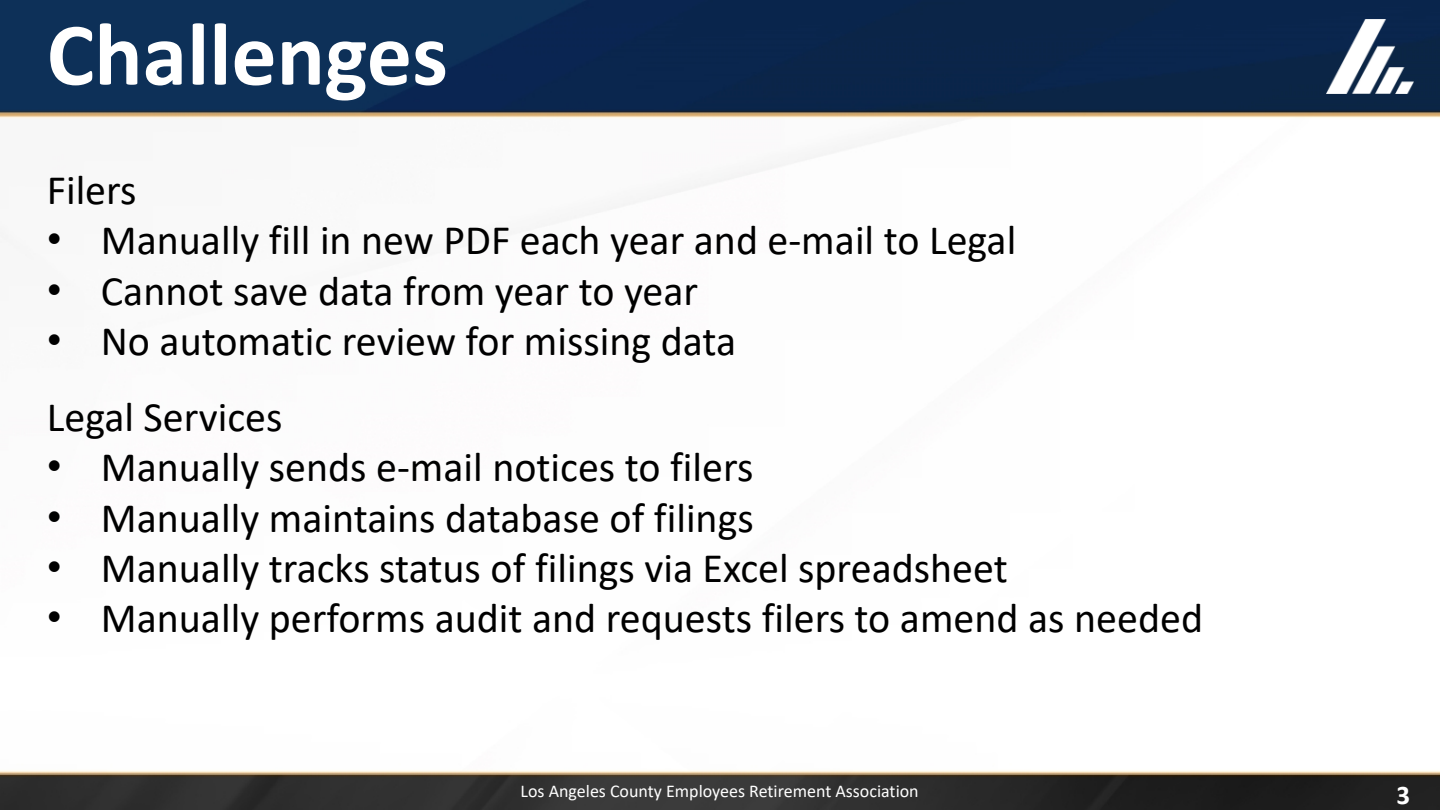
<style>
.page{position:relative;width:1440px;height:810px;background:#fff}
.page>*{position:absolute;margin:0;border:0;box-sizing:border-box;transform-origin:0 0}
.t1{font:700 90px "Calibri";color:#fff}
.t2{font:42px/75.6px "Calibri";color:#000}
.t3{font:700 27px "Calibri";color:#fff}
.t4{font:18px "Calibri";color:#fff}
.s1{font-family:"Arial";font-size:42.75px}
</style>
<div class="page">
<img style="left:0;top:0;width:1440px;height:810px">
<img style="left:1326px;top:20px;width:88px;height:73px">
<h1 class="t1" style="left:47px;top:-1px;width:403px">Challenges</h1>
<p class="t2" style="left:47px;top:152px;width:91px">Filers</p>
<p class="t2" style="left:47px;top:202px;width:971px"><span class="s1">•</span> Manually fill in new PDF each year and e-mail to Legal</p>
<p class="t2" style="left:47px;top:253px;width:653px"><span class="s1">•</span> Cannot save data from year to year</p>
<p class="t2" style="left:47px;top:303px;width:691px"><span class="s1">•</span> No automatic review for missing data<br>Legal Services</p>
<p class="t2" style="left:47px;top:429px;width:708px"><span class="s1">•</span> Manually sends e-mail notices to filers</p>
<p class="t2" style="left:47px;top:479px;width:709px"><span class="s1">•</span> Manually maintains database of filings</p>
<p class="t2" style="left:47px;top:530px;width:963px"><span class="s1">•</span> Manually tracks status of filings via Excel spreadsheet</p>
<p class="t2" style="left:47px;top:580px;width:1158px"><span class="s1">•</span> Manually performs audit and requests filers to amend as needed</p>
<p class="t4" style="left:521px;top:780px;width:400px">Los Angeles County Employees Retirement Association</p>
<p class="t3" style="left:1396px;top:778px;width:15px">3</p>
</div>
